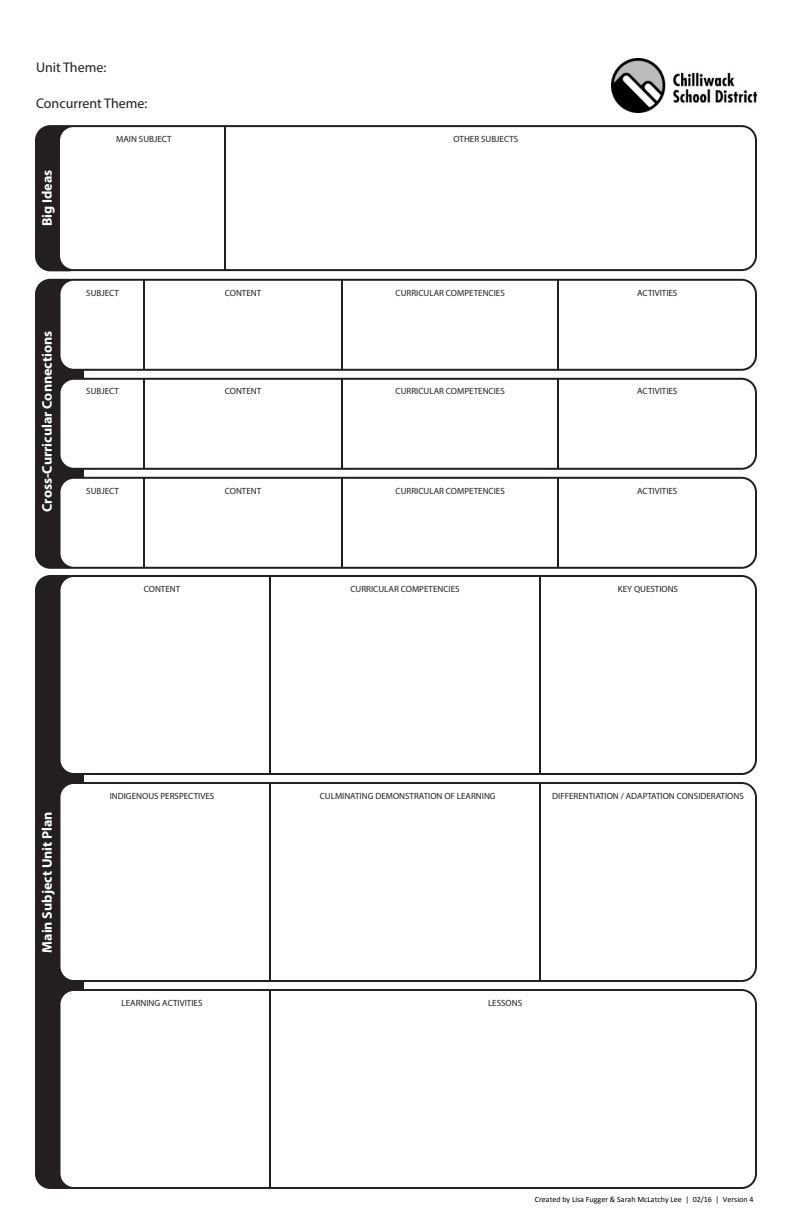
<style>
.page{position:relative;width:792px;height:1224px;background:#fff}
.page>*{position:absolute;margin:0;border:0;box-sizing:border-box;transform-origin:0 0}
.t1{font:700 14px "Myriad Pro";color:#fff}
.t2{font:14px "Myriad Pro";color:#231f20}
.t3{font:9px "Myriad Pro";color:#231f20}
.t4{font:8px "Calibri";color:#000}
</style>
<div class="page">
<div style="left:36px;top:576px;width:47px;height:612px;background:#231f20;border-radius:14px"></div>
<div style="left:35px;top:575px;width:49px;height:614px;border:2px solid #231f20;border-radius:14px"></div>
<div style="left:60px;top:990px;width:696px;height:198px;background:#fff;border-radius:14px"></div>
<div style="left:59px;top:989px;width:698px;height:200px;border:2px solid #231f20;border-radius:14px"></div>
<div style="left:60px;top:783px;width:696px;height:198px;background:#fff;border-radius:14px"></div>
<div style="left:59px;top:782px;width:698px;height:200px;border:2px solid #231f20;border-radius:14px"></div>
<div style="left:60px;top:576px;width:696px;height:198px;background:#fff;border-radius:14px"></div>
<div style="left:58px;top:575px;width:699px;height:200px;border:2px solid #231f20;border-radius:14px"></div>
<hr style="left:269px;top:576px;width:2px;height:198px;background:#231f20">
<hr style="left:539px;top:576px;width:2px;height:198px;background:#231f20">
<hr style="left:269px;top:783px;width:2px;height:198px;background:#231f20">
<hr style="left:269px;top:990px;width:2px;height:198px;background:#231f20">
<hr style="left:539px;top:783px;width:2px;height:198px;background:#231f20">
<div style="left:36px;top:126px;width:47px;height:144px;background:#231f20;border-radius:14px"></div>
<div style="left:35px;top:125px;width:49px;height:146px;border:2px solid #231f20;border-radius:14px"></div>
<div style="left:59px;top:126px;width:697px;height:144px;background:#fff;border-radius:14px"></div>
<div style="left:58px;top:125px;width:699px;height:146px;border:2px solid #231f20;border-radius:14px"></div>
<div style="left:36px;top:280px;width:47px;height:288px;background:#231f20;border-radius:14px"></div>
<div style="left:35px;top:279px;width:49px;height:290px;border:2px solid #231f20;border-radius:14px"></div>
<div style="left:60px;top:280px;width:696px;height:90px;background:#fff;border-radius:14px"></div>
<div style="left:58px;top:279px;width:699px;height:92px;border:2px solid #231f20;border-radius:14px"></div>
<div style="left:60px;top:379px;width:696px;height:90px;background:#fff;border-radius:14px"></div>
<div style="left:58px;top:378px;width:699px;height:92px;border:2px solid #231f20;border-radius:14px"></div>
<div style="left:60px;top:478px;width:696px;height:90px;background:#fff;border-radius:14px"></div>
<div style="left:58px;top:477px;width:699px;height:92px;border:2px solid #231f20;border-radius:14px"></div>
<hr style="left:143px;top:280px;width:2px;height:90px;background:#231f20">
<hr style="left:341px;top:280px;width:2px;height:90px;background:#231f20">
<hr style="left:557px;top:280px;width:2px;height:90px;background:#231f20">
<hr style="left:143px;top:378px;width:2px;height:90px;background:#231f20">
<hr style="left:341px;top:378px;width:2px;height:90px;background:#231f20">
<hr style="left:557px;top:378px;width:2px;height:90px;background:#231f20">
<hr style="left:143px;top:478px;width:2px;height:90px;background:#231f20">
<hr style="left:341px;top:478px;width:2px;height:90px;background:#231f20">
<hr style="left:557px;top:478px;width:2px;height:90px;background:#231f20">
<hr style="left:224px;top:126px;width:2px;height:144px;background:#231f20">
<img style="left:611px;top:59px;width:145px;height:53px">
<h1 class="t2" style="left:36px;top:59px;width:72px">Unit Theme:</h1>
<h1 class="t2" style="left:36px;top:95px;width:113px">Concurrent Theme:</h1>
<h1 class="t1" style="left:38px;top:226px;width:58px;rotate:-90deg">Big Ideas</h1>
<h1 class="t1" style="left:38px;top:512px;width:183px;rotate:-90deg">Cross-Curricular Connections</h1>
<p class="t3" style="left:116px;top:133px;width:57px">MAIN SUBJECT</p>
<p class="t3" style="left:454px;top:133px;width:66px">OTHER SUBJECTS</p>
<p class="t3" style="left:86px;top:287px;width:34px">SUBJECT</p>
<p class="t3" style="left:225px;top:287px;width:38px">CONTENT</p>
<p class="t3" style="left:396px;top:287px;width:111px">CURRICULAR COMPETENCIES</p>
<p class="t3" style="left:637px;top:287px;width:42px">ACTIVITIES</p>
<p class="t3" style="left:86px;top:385px;width:34px">SUBJECT</p>
<p class="t3" style="left:225px;top:385px;width:38px">CONTENT</p>
<p class="t3" style="left:396px;top:385px;width:111px">CURRICULAR COMPETENCIES</p>
<p class="t3" style="left:637px;top:385px;width:42px">ACTIVITIES</p>
<p class="t3" style="left:86px;top:485px;width:34px">SUBJECT</p>
<p class="t3" style="left:225px;top:485px;width:38px">CONTENT</p>
<p class="t3" style="left:396px;top:485px;width:111px">CURRICULAR COMPETENCIES</p>
<p class="t3" style="left:637px;top:485px;width:42px">ACTIVITIES</p>
<p class="t3" style="left:144px;top:583px;width:38px">CONTENT</p>
<p class="t3" style="left:350px;top:583px;width:111px">CURRICULAR COMPETENCIES</p>
<p class="t3" style="left:618px;top:583px;width:62px">KEY QUESTIONS</p>
<h1 class="t1" style="left:38px;top:953px;width:143px;rotate:-90deg">Main Subject Unit Plan</h1>
<p class="t3" style="left:110px;top:790px;width:106px">INDIGENOUS PERSPECTIVES</p>
<p class="t3" style="left:320px;top:790px;width:178px">CULMINATING DEMONSTRATION OF LEARNING</p>
<p class="t3" style="left:552px;top:790px;width:193px">DIFFERENTIATION / ADAPTATION CONSIDERATIONS</p>
<p class="t3" style="left:122px;top:997px;width:82px">LEARNING ACTIVITIES</p>
<p class="t3" style="left:488px;top:997px;width:36px">LESSONS</p>
<p class="t4" style="left:535px;top:1194px;width:220px">Created by Lisa Fugger &amp; Sarah McLatchy Lee | 02/16 | Version 4</p>
</div>
